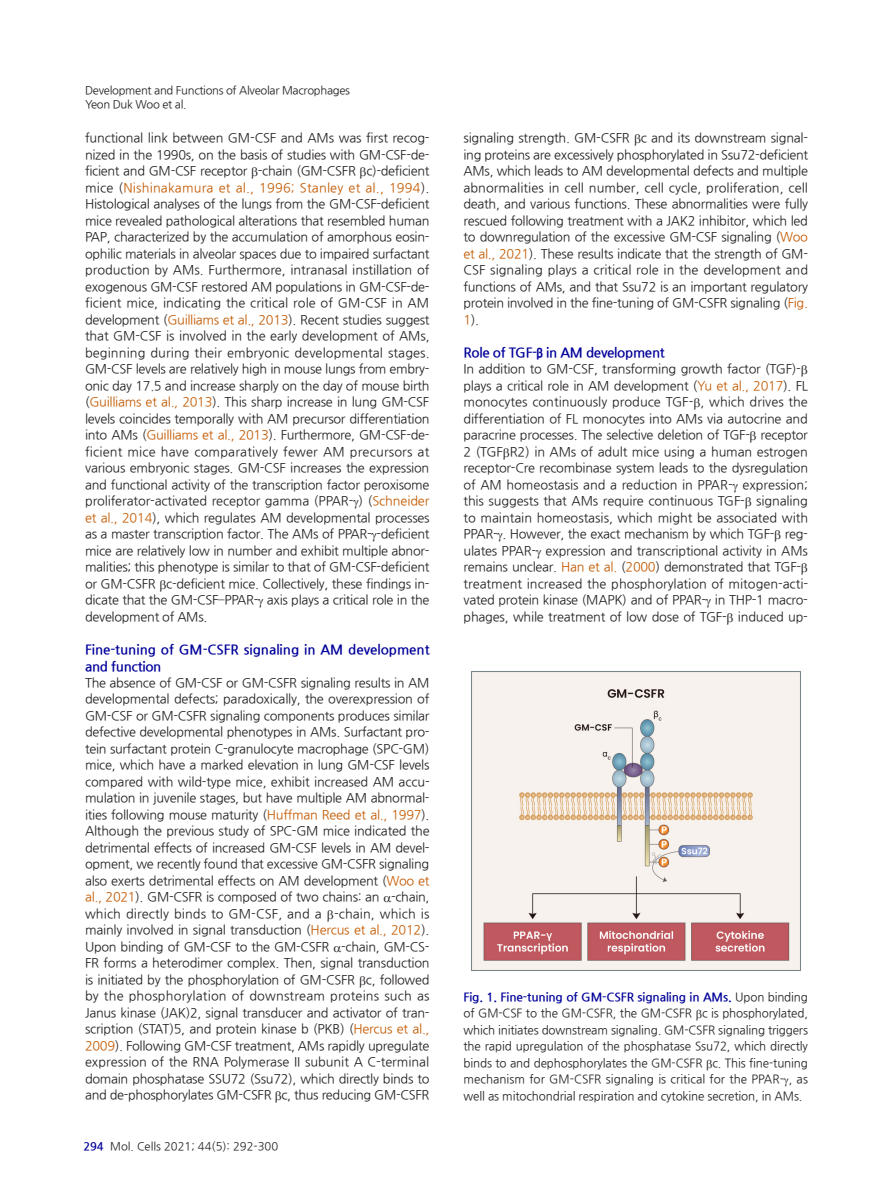
<style>
.page{position:relative;width:893px;height:1191px;background:#fff}
.page>*{position:absolute;margin:0;border:0;box-sizing:border-box;transform-origin:0 0}
.t1{font:700 13.5px/16.5px "Nanum Gothic";letter-spacing:-.005em;color:#00009a}
.t2{font:700 13.5px "Nanum Gothic";letter-spacing:-.025em;color:#00009a}
.t3{font:12.75px/16.5px "Nanum Gothic";letter-spacing:-.015em;color:#231f20;text-align:justify}
.t4{font:12px/16.5px "Nanum Gothic";letter-spacing:-.01em;color:#231f20;text-align:justify}
.t5{font:11.25px/13.5px "Nanum Gothic";letter-spacing:-.025em;color:#231f20}
.t6{font:11.25px "Nanum Gothic";color:#231f20}
.s1{color:#c35900}
.s2{font-family:"Times New Roman"}
.s3{font-weight:700;color:#00009a}
</style>
<div class="page">
<img style="left:471px;top:671px;width:330px;height:300px">
<p class="t5" style="left:85px;top:84px;width:266px">Development and Functions of Alveolar Macrophages<br>Yeon Duk Woo et al.</p>
<p class="t3" style="left:85px;top:130px;width:346px">functional link between GM-CSF and AMs was first recog&shy;nized in the 1990s, on the basis of studies with GM-CSF-de&shy;ficient and GM-CSF receptor -chain (GM-CSFR c)-deficient mice (<span class="s1">Nishinakamura et al., 1996; Stanley et al., 1994</span>).<br>Histological analyses of the lungs from the GM-CSF-deficient mice revealed pathological alterations that resembled human PAP, characterized by the accumulation of amorphous eosin&shy;ophilic materials in alveolar spaces due to impaired surfactant production by AMs. Furthermore, intranasal instillation of exogenous GM-CSF restored AM populations in GM-CSF-de&shy;ficient mice, indicating the critical role of GM-CSF in AM development (<span class="s1">Guilliams et al., 2013</span>). Recent studies suggest that GM-CSF is involved in the early development of AMs, beginning during their embryonic developmental stages.<br>GM-CSF levels are relatively high in mouse lungs from embry&shy;onic day 17.5 and increase sharply on the day of mouse birth (<span class="s1">Guilliams et al., 2013</span>). This sharp increase in lung GM-CSF levels coincides temporally with AM precursor differentiation into AMs (<span class="s1">Guilliams et al., 2013</span>). Furthermore, GM-CSF-de&shy;ficient mice have comparatively fewer AM precursors at various embryonic stages. GM-CSF increases the expression and functional activity of the transcription factor peroxisome proliferator-activated receptor gamma (PPAR- ) (<span class="s1">Schneider et al., 2014</span>), which regulates AM developmental processes as a master transcription factor. The AMs of PPAR- -deficient mice are relatively low in number and exhibit multiple abnor&shy;malities; this phenotype is similar to that of GM-CSF-deficient or GM-CSFR c-deficient mice. Collectively, these findings in&shy;dicate that the GM-CSF<span class="s2">–</span>PPAR- axis plays a critical role in the development of AMs.</p>
<p class="t1" style="left:85px;top:642px;width:346px">Fine-tuning of GM-CSFR signaling in AM development and function</p>
<p class="t3" style="left:85px;top:674px;width:346px">The absence of GM-CSF or GM-CSFR signaling results in AM developmental defects; paradoxically, the overexpression of GM-CSF or GM-CSFR signaling components produces similar defective developmental phenotypes in AMs. Surfactant pro&shy;tein surfactant protein C-granulocyte macrophage (SPC-GM) mice, which have a marked elevation in lung GM-CSF levels compared with wild-type mice, exhibit increased AM accu&shy;mulation in juvenile stages, but have multiple AM abnormal&shy;ities following mouse maturity (<span class="s1">Huffman Reed et al., 1997</span>).<br>Although the previous study of SPC-GM mice indicated the detrimental effects of increased GM-CSF levels in AM devel&shy;opment, we recently found that excessive GM-CSFR signaling also exerts detrimental effects on AM development (<span class="s1">Woo et al., 2021</span>). GM-CSFR is composed of two chains: an -chain, which directly binds to GM-CSF, and a -chain, which is mainly involved in signal transduction (<span class="s1">Hercus et al., 2012</span>).<br>Upon binding of GM-CSF to the GM-CSFR -chain, GM-CS-FR forms a heterodimer complex. Then, signal transduction is initiated by the phosphorylation of GM-CSFR c, followed by the phosphorylation of downstream proteins such as Janus kinase (JAK)2, signal transducer and activator of tran&shy;scription (STAT)5, and protein kinase b (PKB) (<span class="s1">Hercus et al., 2009</span>). Following GM-CSF treatment, AMs rapidly upregulate expression of the RNA Polymerase II subunit A C-terminal domain phosphatase SSU72 (Ssu72), which directly binds to and de-phosphorylates GM-CSFR c, thus reducing GM-CSFR</p>
<p class="t6" style="left:83px;top:1140px;width:196px"><span class="s3">294</span> Mol. Cells 2021; 44(5): 292-300</p>
<p class="t3" style="left:463px;top:130px;width:346px">signaling strength. GM-CSFR c and its downstream signal&shy;ing proteins are excessively phosphorylated in Ssu72-deficient AMs, which leads to AM developmental defects and multiple abnormalities in cell number, cell cycle, proliferation, cell death, and various functions. These abnormalities were fully rescued following treatment with a JAK2 inhibitor, which led to downregulation of the excessive GM-CSF signaling (<span class="s1">Woo et al., 2021</span>). These results indicate that the strength of GM-CSF signaling plays a critical role in the development and functions of AMs, and that Ssu72 is an important regulatory protein involved in the fine-tuning of GM-CSFR signaling (<span class="s1">Fig.<br>1</span>).</p>
<p class="t2" style="left:463px;top:346px;width:203px">Role of TGF-β in AM development</p>
<p class="t3" style="left:463px;top:361px;width:346px;text-align:left">In addition to GM-CSF, transforming growth factor (TGF)- plays a critical role in AM development (<span class="s1">Yu et al., 2017</span>). FL monocytes continuously produce TGF- , which drives the differentiation of FL monocytes into AMs via autocrine and paracrine processes. The selective deletion of TGF- receptor 2 (TGF R2) in AMs of adult mice using a human estrogen receptor-Cre recombinase system leads to the dysregulation of AM homeostasis and a reduction in PPAR- expression; this suggests that AMs require continuous TGF- signaling to maintain homeostasis, which might be associated with PPAR- . However, the exact mechanism by which TGF- reg&shy;ulates PPAR- expression and transcriptional activity in AMs remains unclear. <span class="s1">Han et al.</span> (<span class="s1">2000</span>) demonstrated that TGF&shy;treatment increased the phosphorylation of mitogen-acti&shy;vated protein kinase (MAPK) and of PPAR- in THP-1 macro&shy;phages, while treatment of low dose of TGF- induced up-</p>
<p class="t4" style="left:463px;top:988px;width:346px"><span class="s3">Fig. 1. Fine-tuning of GM-CSFR signaling in AMs.</span> Upon binding of GM-CSF to the GM-CSFR, the GM-CSFR c is phosphorylated, which initiates downstream signaling. GM-CSFR signaling triggers the rapid upregulation of the phosphatase Ssu72, which directly binds to and dephosphorylates the GM-CSFR c. This fine-tuning mechanism for GM-CSFR signaling is critical for the PPAR- , as well as mitochondrial respiration and cytokine secretion, in AMs.</p>
</div>
